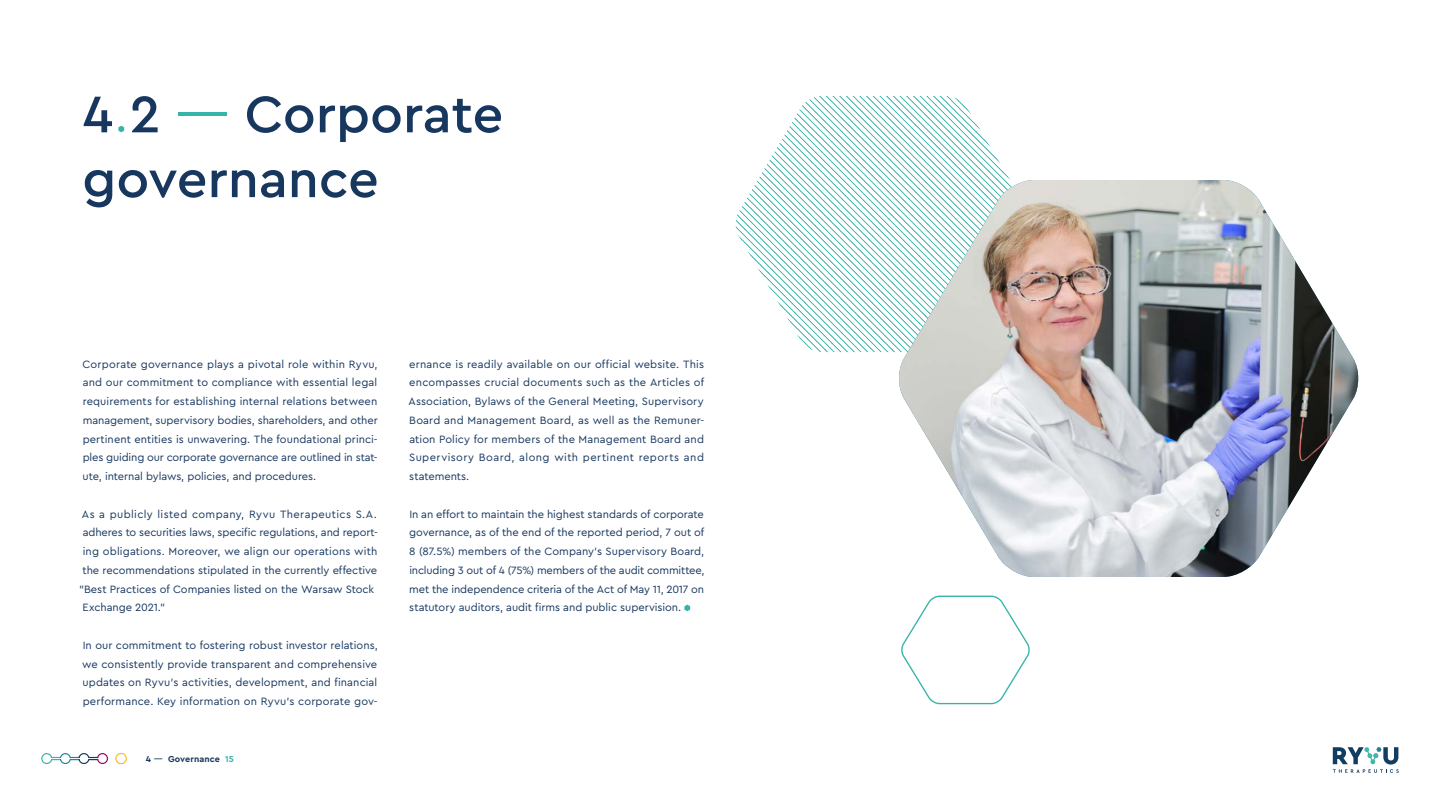
<style>
.page{position:relative;width:1440px;height:810px;background:#fff}
.page>*{position:absolute;margin:0;border:0;box-sizing:border-box;transform-origin:0 0}
.t1{font:500 54px/64.8px "Cera Pro";color:#17375f}
.t2{font:11.1px/18.8px "Cera Pro";color:#17375f;text-align:justify}
.t3{font:11.1px "Cera Pro";letter-spacing:.035em;color:#17375f}
.t4{font:700 9px "Cera Pro";letter-spacing:.01em;color:#17375f}
.s1{font-family:"Abel";font-weight:400;color:#36b4aa}
.s2{font-weight:500}
.s3{color:#36b4aa}
</style>
<div class="page">
<svg style="left:1333px;top:747px;width:66px;height:26px"></svg>
<svg style="left:115px;top:753px;width:12px;height:11px"></svg>
<svg style="left:41px;top:753px;width:67px;height:11px"></svg>
<svg style="left:118px;top:126px;width:6px;height:6px"></svg>
<svg style="left:684px;top:605px;width:6px;height:6px"></svg>
<svg style="left:735px;top:96px;width:275px;height:256px"></svg>
<img style="left:897px;top:180px;width:462px;height:397px">
<svg style="left:901px;top:595px;width:129px;height:110px"></svg>
<h1 class="t1" style="left:82px;top:79px;width:423px">4 2 <span class="s1">—</span> Corporate governance</h1>
<p class="t2" style="left:83px;top:354px;width:297px">Corporate governance plays a pivotal role within Ryvu, and our commitment to compliance with essential legal requirements for establishing internal relations between management, supervisory bodies, shareholders, and other pertinent entities is unwavering. The foundational princi&shy;ples guiding our corporate governance are outlined in stat&shy;ute, internal bylaws, policies, and procedures.</p>
<p class="t3" style="left:82px;top:506px;width:297px">As a publicly listed company, Ryvu Therapeutics S.A.</p>
<p class="t2" style="left:83px;top:523px;width:297px">adheres to securities laws, specific regulations, and report-</p>
<p class="t2" style="left:83px;top:541px;width:296px">ing obligations. Moreover, we align our operations with</p>
<p class="t2" style="left:83px;top:560px;width:296px">the recommendations stipulated in the currently effective</p>
<p class="t2" style="left:79px;top:579px;width:297px">"Best Practices of Companies listed on the Warsaw Stock</p>
<p class="t2" style="left:83px;top:598px;width:84px">Exchange 2021."</p>
<p class="t2" style="left:82px;top:635px;width:297px">In our commitment to fostering robust investor relations, we consistently provide transparent and comprehensive updates on Ryvu's activities, development, and financial performance. Key information on Ryvu's corporate gov-</p>
<p class="t4" style="left:146px;top:753px;width:90px">4 <span class="s2">—</span> Governance <span class="s3">15</span></p>
<p class="t2" style="left:409px;top:354px;width:297px">ernance is readily available on our official website. This encompasses crucial documents such as the Articles of Association, Bylaws of the General Meeting, Supervisory Board and Management Board, as well as the Remuner&shy;ation Policy for members of the Management Board and Supervisory Board, along with pertinent reports and statements.</p>
<p class="t2" style="left:409px;top:504px;width:297px">In an effort to maintain the highest standards of corporate governance, as of the end of the reported period, 7 out of 8 (87.5%) members of the Company's Supervisory Board, including 3 out of 4 (75%) members of the audit committee, met the independence criteria of the Act of May 11, 2017 on statutory auditors, audit firms and public supervision.</p>
</div>
